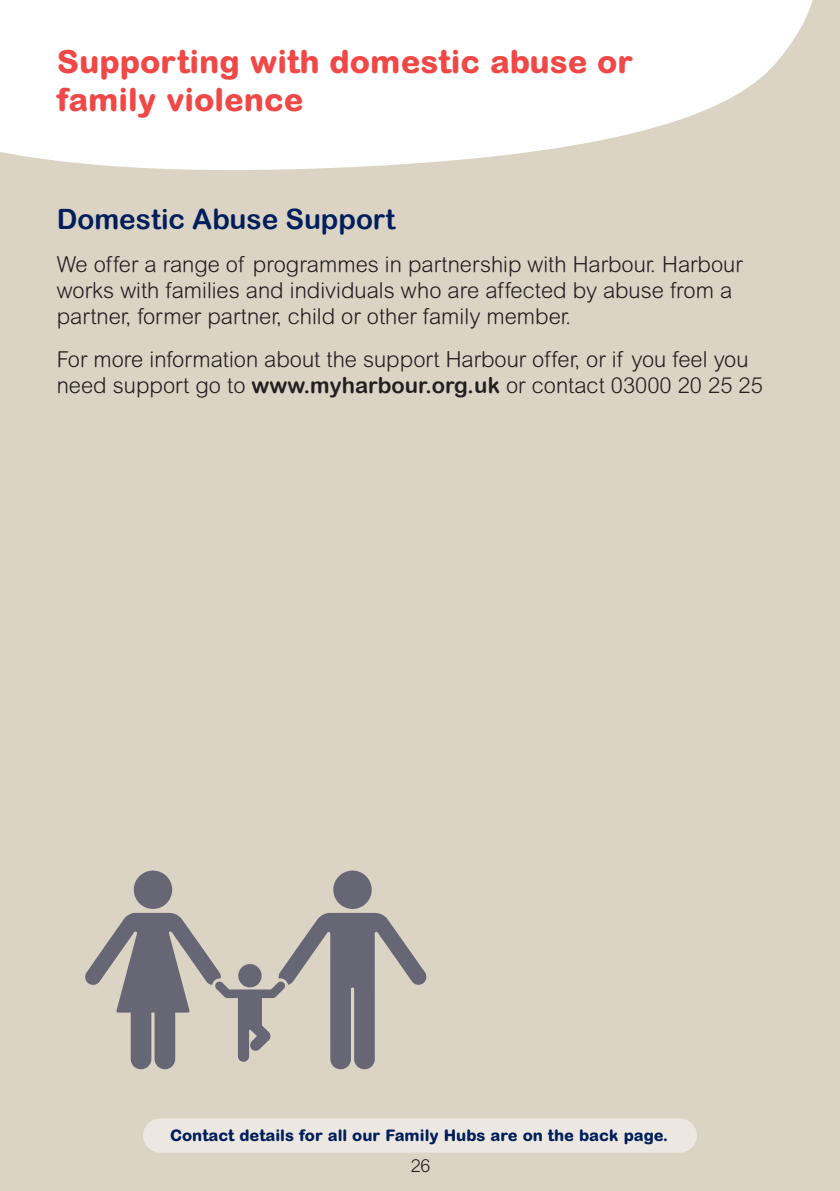
<style>
.page{position:relative;width:840px;height:1191px;background:#fff}
.page>*{position:absolute;margin:0;border:0;box-sizing:border-box;transform-origin:0 0}
.t1{font:800 32px/38px "Arial Rounded MT Std";color:#ef4846}
.t2{font:28px "Arial Rounded MT Bold";color:#001e5b}
.t3{font:300 22px/26px "Arial Rounded MT Std";color:#231f20}
.t4{font:300 18px "Arial Rounded MT Std";color:#231f20}
.t5{font:800 16px "Arial Rounded MT Std";color:#001e5b}
.s1{font-family:"Arial Rounded MT Bold";font-weight:400}
</style>
<div class="page">
<div style="left:0;top:0;width:839px;height:1191px;background:#dbd3c4"></div>
<svg style="left:0;top:0;width:813px;height:170px;background:#f9f8f6"></svg>
<div style="left:333px;top:870px;width:38px;height:39px;background:#676675;border-radius:50%"></div>
<div style="left:134px;top:870px;width:38px;height:39px;background:#676675;border-radius:50%"></div>
<svg style="left:85px;top:913px;width:342px;height:156px"></svg>
<div style="left:143px;top:1118px;width:553px;height:34px;background:#ece8e1;border-radius:17px"></div>
<h1 class="t1" style="left:57px;top:42px;width:577px">Supporting with domestic abuse or family violence</h1>
<p class="t2" style="left:57px;top:202px;width:340px">Domestic Abuse Support</p>
<p class="t3" style="left:57px;top:251px;width:687px">We offer a range of programmes in partnership with Harbour. Harbour works with families and individuals who are affected by abuse from a partner, former partner, child or other family member.</p>
<p class="t3" style="left:57px;top:346px;width:707px">For more information about the support Harbour offer, or if you feel you need support go to <span class="s1">www.myharbour.org.uk</span> or contact 03000 20 25 25</p>
<p class="t5" style="left:170px;top:1125px;width:499px">Contact details for all our Family Hubs are on the back page.</p>
<p class="t4" style="left:410px;top:1149px;width:21px">26</p>
<p class="t4" style="left:410px;top:1155px;width:21px">26</p>
</div>
